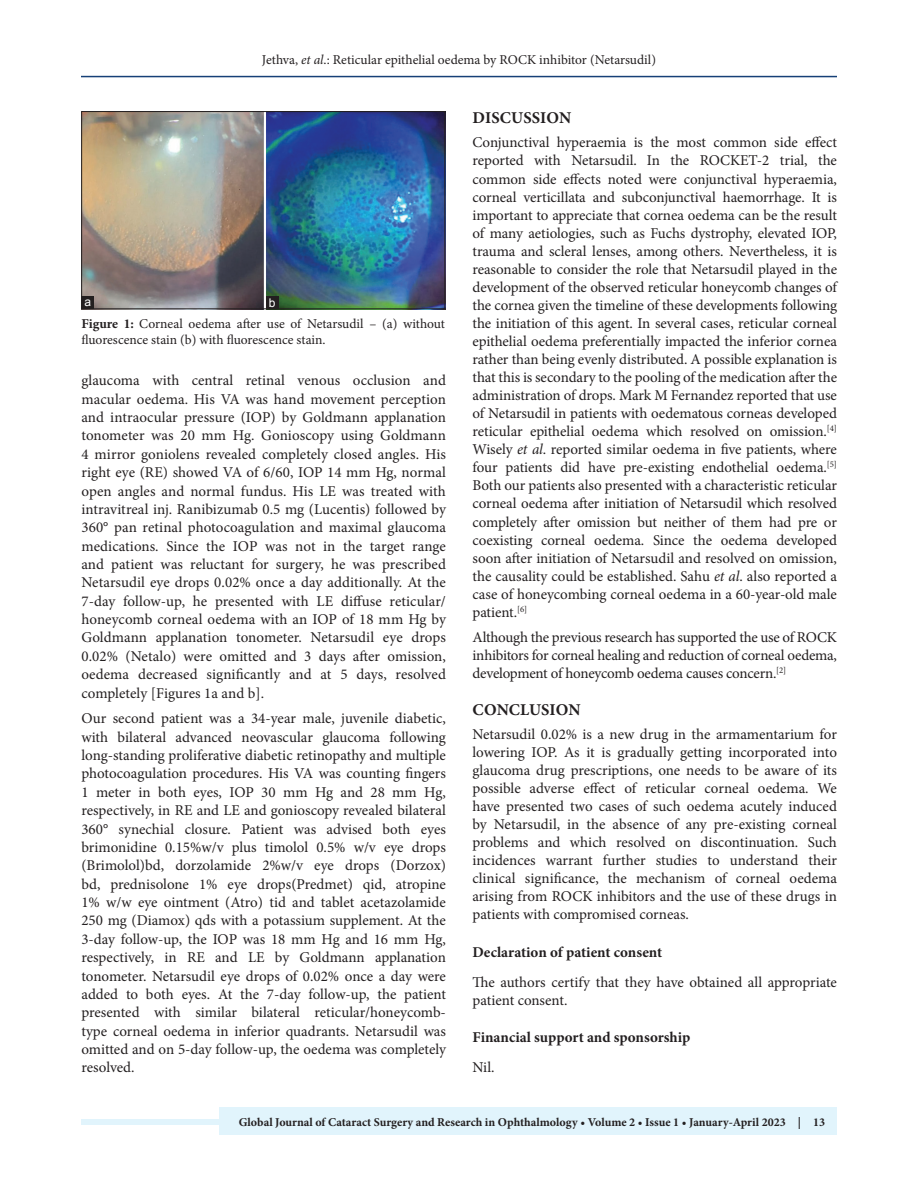
<style>
.page{position:relative;width:918px;height:1188px;background:#fff}
.page>*{position:absolute;margin:0;border:0;box-sizing:border-box;transform-origin:0 0}
.t1{font:700 16.5px "Minion Pro";color:#231f20}
.TX{font:15px/18px "Minion Pro";letter-spacing:-.005em;color:#231f20;text-align:justify}
.t2{font:700 15px "Minion Pro";color:#231f20}
.FGC{font:13.5px/16.5px "Minion Pro";color:#231f20}
.t3{font:700 12px "Minion Pro";color:#231f20}
.LABEL{font:12px "Arial";color:#fff}
.s1{font-style:italic}
.s2{font-weight:700}
</style>
<div class="page">
<hr style="left:81px;top:76px;width:756px;height:1px;background:#164077">
<div style="left:81px;top:1119px;width:756px;height:6px;background:#e1f4fc"></div>
<div style="left:219px;top:1107px;width:618px;height:28px;background:#e1f4fc"></div>
<img style="left:83px;top:113px;width:360px;height:194px">
<div style="left:81px;top:111px;width:364px;height:198px;border:1px solid #231f20"></div>
<div style="left:266px;top:296px;width:13px;height:13px;background:#231f20"></div>
<div style="left:81px;top:296px;width:13px;height:13px;background:#231f20"></div>
<p class="FGC" style="left:262px;top:51px;width:396px">Jethva, <span class="s1">et al</span>.: Reticular epithelial oedema by ROCK inhibitor (Netarsudil)</p>
<p class="LABEL" style="left:84px;top:293px;width:8px">a</p>
<p class="LABEL" style="left:269px;top:294px;width:8px">b</p>
<p class="FGC" style="left:81px;top:315px;width:365px"><span class="s2">Figure 1:</span> Corneal oedema after use of Netarsudil – (a) without fluorescence stain (b) with fluorescence stain.</p>
<p class="TX" style="left:81px;top:371px;width:366px">glaucoma with central retinal venous occlusion and macular oedema. His VA was hand movement perception and intraocular pressure (IOP) by Goldmann applanation tonometer was 20 mm Hg. Gonioscopy using Goldmann 4 mirror goniolens revealed completely closed angles. His right eye (RE) showed VA of 6/60, IOP 14 mm Hg, normal open angles and normal fundus. His LE was treated with intravitreal inj. Ranibizumab 0.5 mg (Lucentis) followed by 360° pan retinal photocoagulation and maximal glaucoma medications. Since the IOP was not in the target range and patient was reluctant for surgery, he was prescribed Netarsudil eye drops 0.02% once a day additionally. At the 7-day follow-up, he presented with LE diffuse reticular/ honeycomb corneal oedema with an IOP of 18 mm Hg by Goldmann applanation tonometer. Netarsudil eye drops 0.02% (Netalo) were omitted and 3 days after omission, oedema decreased significantly and at 5 days, resolved completely [Figures 1a and b].</p>
<p class="TX" style="left:81px;top:710px;width:366px">Our second patient was a 34-year male, juvenile diabetic, with bilateral advanced neovascular glaucoma following long-standing proliferative diabetic retinopathy and multiple photocoagulation procedures. His VA was counting fingers 1 meter in both eyes, IOP 30 mm Hg and 28 mm Hg, respectively, in RE and LE and gonioscopy revealed bilateral 360° synechial closure. Patient was advised both eyes brimonidine 0.15%w/v plus timolol 0.5% w/v eye drops (Brimolol)bd, dorzolamide 2%w/v eye drops (Dorzox) bd, prednisolone 1% eye drops(Predmet) qid, atropine 1% w/w eye ointment (Atro) tid and tablet acetazolamide 250 mg (Diamox) qds with a potassium supplement. At the 3-day follow-up, the IOP was 18 mm Hg and 16 mm Hg, respectively, in RE and LE by Goldmann applanation tonometer. Netarsudil eye drops of 0.02% once a day were added to both eyes. At the 7-day follow-up, the patient presented with similar bilateral reticular/honeycomb&shy;type corneal oedema in inferior quadrants. Netarsudil was omitted and on 5-day follow-up, the oedema was completely resolved.</p>
<h1 class="t1" style="left:473px;top:106px;width:100px">DISCUSSION</h1>
<p class="TX" style="left:472px;top:134px;width:366px">Conjunctival hyperaemia is the most common side effect reported with Netarsudil. In the ROCKET-2 trial, the common side effects noted were conjunctival hyperaemia, corneal verticillata and subconjunctival haemorrhage. It is important to appreciate that cornea oedema can be the result of many aetiologies, such as Fuchs dystrophy, elevated IOP, trauma and scleral lenses, among others. Nevertheless, it is reasonable to consider the role that Netarsudil played in the development of the observed reticular honeycomb changes of the cornea given the timeline of these developments following the initiation of this agent. In several cases, reticular corneal epithelial oedema preferentially impacted the inferior cornea rather than being evenly distributed. A possible explanation is that this is secondary to the pooling of the medication after the administration of drops. Mark M Fernandez reported that use of Netarsudil in patients with oedematous corneas developed reticular epithelial oedema which resolved on omission.<sup>[4] </sup>Wisely <span class="s1">et al</span>. reported similar oedema in five patients, where four patients did have pre-existing endothelial oedema.<sup>[5] </sup>Both our patients also presented with a characteristic reticular corneal oedema after initiation of Netarsudil which resolved completely after omission but neither of them had pre or coexisting corneal oedema. Since the oedema developed soon after initiation of Netarsudil and resolved on omission, the causality could be established. Sahu <span class="s1">et al</span>. also reported a case of honeycombing corneal oedema in a 60-year-old male patient.<sup>[6]</sup></p>
<p class="TX" style="left:472px;top:629px;width:366px">Although the previous research has supported the use of ROCK inhibitors for corneal healing and reduction of corneal oedema, development of honeycomb oedema causes concern.<sup>[2]</sup></p>
<h1 class="t1" style="left:473px;top:698px;width:109px">CONCLUSION</h1>
<p class="TX" style="left:472px;top:725px;width:366px">Netarsudil 0.02% is a new drug in the armamentarium for lowering IOP. As it is gradually getting incorporated into glaucoma drug prescriptions, one needs to be aware of its possible adverse effect of reticular corneal oedema. We have presented two cases of such oedema acutely induced by Netarsudil, in the absence of any pre-existing corneal problems and which resolved on discontinuation. Such incidences warrant further studies to understand their clinical significance, the mechanism of corneal oedema arising from ROCK inhibitors and the use of these drugs in patients with compromised corneas.</p>
<h2 class="t2" style="left:472px;top:941px;width:191px">Declaration of patient consent</h2>
<p class="TX" style="left:472px;top:973px;width:366px">The authors certify that they have obtained all appropriate patient consent.</p>
<h2 class="t2" style="left:472px;top:1027px;width:219px">Financial support and sponsorship</h2>
<p class="TX" style="left:472px;top:1059px;width:24px">Nil.</p>
<p class="t3" style="left:239px;top:1114px;width:588px">Global Journal of Cataract Surgery and Research in Ophthalmology • Volume 2 • Issue 1 • January-April 2023 | 13</p>
</div>
